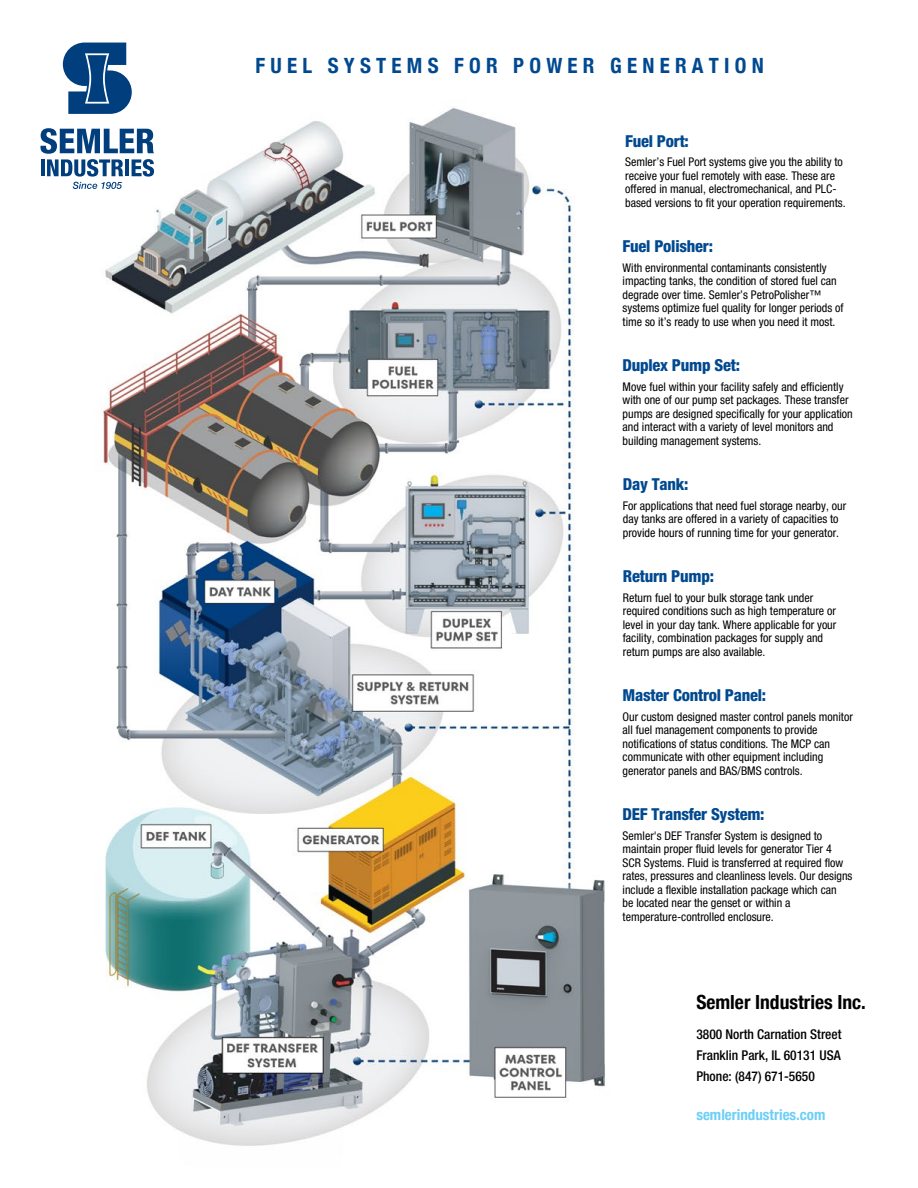
<style>
.page{position:relative;width:918px;height:1188px;background:#fff}
.page>*{position:absolute;margin:0;border:0;box-sizing:border-box;transform-origin:0 0}
.t1{font:700 condensed 21px "Helvetica Neue";letter-spacing:.25em;color:#004990}
.t2{font:700 condensed 19.5px "Helvetica Neue";color:#000}
.t3{font:800 condensed 16.5px "Helvetica Neue";letter-spacing:-.015em;color:#004990}
.t4{font:700 condensed 15px "Helvetica Neue";color:#6dcff6}
.t5{font:500 condensed 13.5px/21px "Helvetica Neue LT Std";color:#000;text-align:justify}
.t6{font:condensed 12px/13.5px "Helvetica Neue LT Pro";color:#000}
</style>
<div class="page">
<img style="left:102px;top:106px;width:503px;height:1040px">
<svg style="left:63px;top:43px;width:69px;height:71px"></svg>
<svg style="left:41px;top:128px;width:113px;height:61px"></svg>
<h1 class="t1" style="left:256px;top:48px;width:510px">FUEL SYSTEMS FOR POWER GENERATION</h1>
<h3 class="t3" style="left:625px;top:131px;width:65px">Fuel Port:</h3>
<p class="t6" style="left:625px;top:155px;width:222px">Semler’s Fuel Port systems give you the ability to receive your fuel remotely with ease. These are offered in manual, electromechanical, and PLC&shy;based versions to fit your operation requirements.</p>
<h3 class="t3" style="left:623px;top:236px;width:92px">Fuel Polisher:</h3>
<p class="t6" style="left:623px;top:261px;width:222px">With environmental contaminants consistently impacting tanks, the condition of stored fuel can degrade over time. Semler’s PetroPolisher™ systems optimize fuel quality for longer periods of time so it’s ready to use when you need it most.</p>
<h3 class="t3" style="left:623px;top:355px;width:119px">Duplex Pump Set:</h3>
<p class="t6" style="left:623px;top:380px;width:232px">Move fuel within your facility safely and efficiently with one of our pump set packages. These transfer pumps are designed specifically for your application and interact with a variety of level monitors and building management systems.</p>
<h3 class="t3" style="left:623px;top:474px;width:67px">Day Tank:</h3>
<p class="t6" style="left:623px;top:499px;width:225px">For applications that need fuel storage nearby, our day tanks are offered in a variety of capacities to provide hours of running time for your generator.</p>
<h3 class="t3" style="left:623px;top:566px;width:93px">Return Pump:</h3>
<p class="t6" style="left:623px;top:591px;width:215px">Return fuel to your bulk storage tank under required conditions such as high temperature or level in your day tank. Where applicable for your facility, combination packages for supply and return pumps are also available.</p>
<h3 class="t3" style="left:623px;top:685px;width:145px">Master Control Panel:</h3>
<p class="t6" style="left:623px;top:710px;width:232px">Our custom designed master control panels monitor all fuel management components to provide notifications of status conditions. The MCP can communicate with other equipment including generator panels and BAS/BMS controls.</p>
<h3 class="t3" style="left:623px;top:804px;width:143px">DEF Transfer System:</h3>
<p class="t6" style="left:623px;top:829px;width:231px">Semler's DEF Transfer System is designed to maintain proper fluid levels for generator Tier 4<br>SCR Systems. Fluid is transferred at required flow rates, pressures and cleanliness levels. Our designs include a flexible installation package which can<br>be located near the genset or within a temperature-controlled enclosure.</p>
<h2 class="t2" style="left:696px;top:986px;width:171px">Semler Industries Inc.</h2>
<p class="t5" style="left:696px;top:1023px;width:147px">3800 North Carnation Street Franklin Park, IL 60131 USA Phone: (847) 671-5650</p>
<p class="t4" style="left:696px;top:1102px;width:131px">semlerindustries.com</p>
</div>
